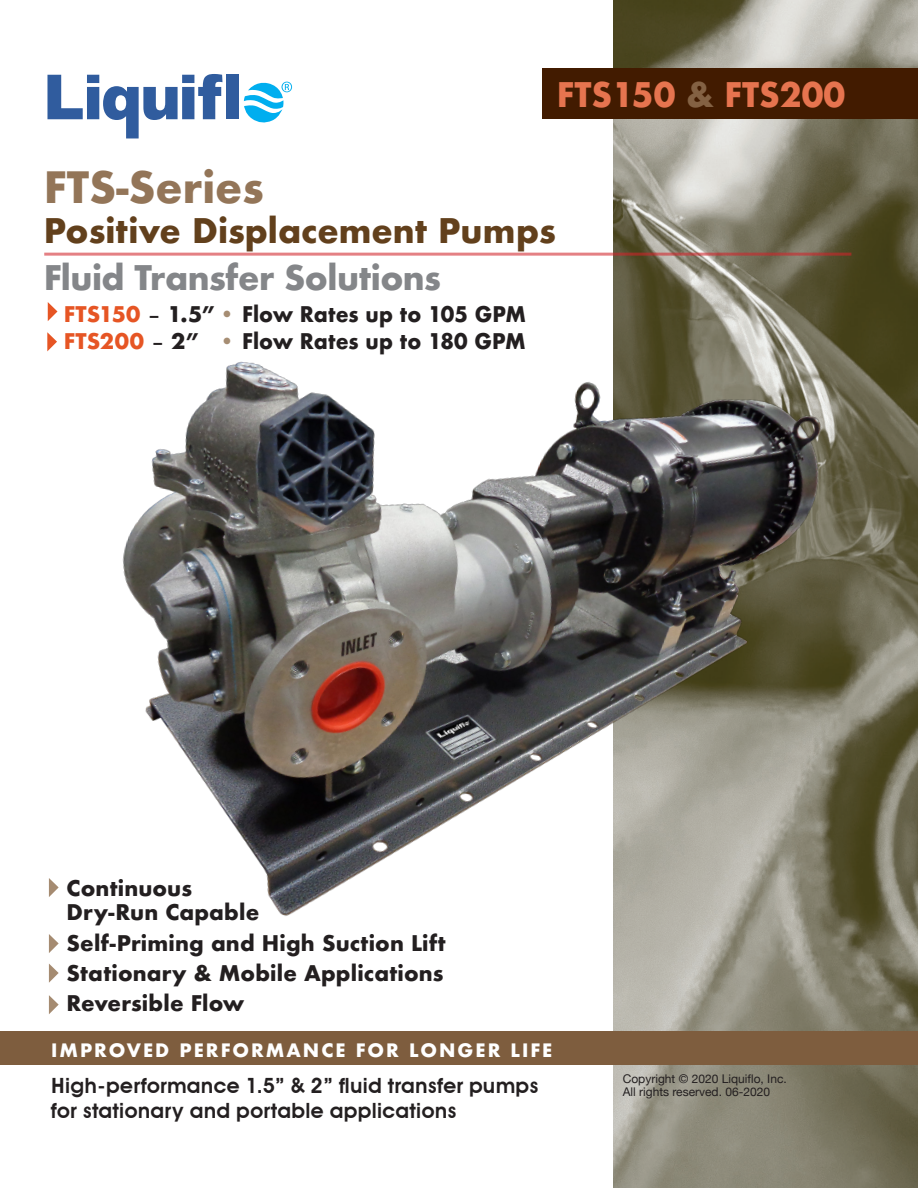
<style>
.page{position:relative;width:918px;height:1188px;background:#fff}
.page>*{position:absolute;margin:0;border:0;box-sizing:border-box;transform-origin:0 0}
.t1{font:700 42px "Futura";color:#937558}
.t2{font:700 33px "Futura";color:#62401c}
.t3{font:700 33px "Futura";letter-spacing:-.015em;color:#848689}
.t4{font:700 33px "Futura";color:#e6744f}
.t5{font:700 21px/30px "Futura";letter-spacing:.005em;color:#231f20}
.t6{font:600 21px/25.2px "Avant Garde";letter-spacing:.005em;color:#231f20}
.t7{font:700 18px "Futura";letter-spacing:.11em;color:#fff}
.t8{font:12px/13.5px "Helvetica Neue";color:#231f20}
.s1{color:#836143}
.s2{color:#e65524}
.s3{font-weight:500}
.s4{color:#a68d73}
</style>
<div class="page">
<img style="left:613px;top:0;width:305px;height:1188px">
<div style="left:0;top:1032px;width:918px;height:33px;background:#7e5d3e"></div>
<svg style="left:47px;top:74px;width:175px;height:64px"></svg>
<div style="left:226px;top:75px;width:13px;height:44px;background:#305c9e"></div>
<svg style="left:244px;top:81px;width:48px;height:42px"></svg>
<hr style="left:44px;top:253px;width:807px;height:3px;background:#d1232a">
<div style="left:543px;top:69px;width:375px;height:50px;background:#421b00"></div>
<img style="left:47px;top:282px;width:871px;height:729px">
<h2 class="t4" style="left:557px;top:79px;width:290px">FTS150 <span class="s1">&amp;</span> FTS200</h2>
<h1 class="t1" style="left:44px;top:168px;width:221px">FTS-Series</h1>
<h2 class="t2" style="left:44px;top:215px;width:514px">Positive Displacement Pumps</h2>
<h2 class="t3" style="left:44px;top:262px;width:399px">Fluid Transfer Solutions</h2>
<p class="t5" style="left:64px;top:303px;width:464px;line-height:27px"><span class="s2">FTS150</span> <span class="s3">–</span> 1.5” <span class="s4">•</span> Flow Rates up to 105 GPM<br><span class="s2">FTS200</span> <span class="s3">–</span> 2” <span class="s4">•</span> Flow Rates up to 180 GPM</p>
<p class="t5" style="left:67px;top:877px;width:194px;line-height:24px">Continuous<br>Dry-Run Capable</p>
<p class="t5" style="left:67px;top:930px;width:381px;text-align:justify">Self-Priming and High Suction Lift Stationary &amp; Mobile Applications Reversible Flow</p>
<p class="t7" style="left:51px;top:1042px;width:503px">IMPROVED PERFORMANCE FOR LONGER LIFE</p>
<p class="t6" style="left:51px;top:1073px;width:489px">High-performance 1.5” &amp; 2” fluid transfer pumps for stationary and portable applications</p>
<p class="t8" style="left:623px;top:1072px;width:166px">Copyright © 2020 Liquiflo, Inc.<br>All rights reserved. 06-2020</p>
</div>
